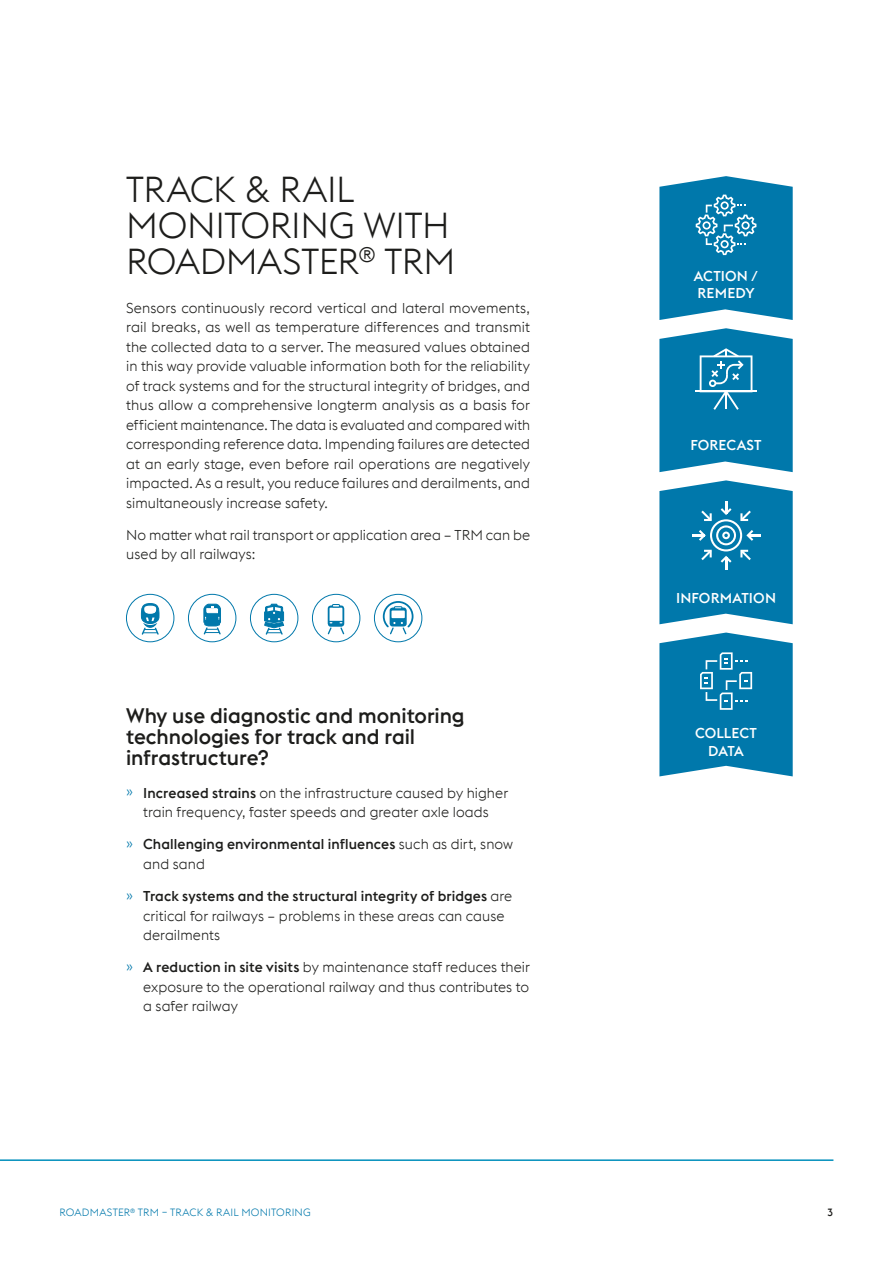
<style>
.page{position:relative;width:893px;height:1263px;background:#fff}
.page>*{position:absolute;margin:0;border:0;box-sizing:border-box;transform-origin:0 0}
.t1{font:300 36px/36px "voestalpine";letter-spacing:-.01em;color:#1d1d1b}
.t2{font:500 21px/21px "voestalpine";letter-spacing:-.005em;color:#1d1d1b}
.t3{font:300 14.25px/19.5px "voestalpine";letter-spacing:.005em;color:#1d1d1b}
.t4{font:500 14.25px/19.5px "voestalpine";letter-spacing:.01em;color:#1d1d1b}
.t5{font:500 14.25px/17.1px "voestalpine";letter-spacing:.01em;color:#fff}
.t6{font:300 10.5px "voestalpine";letter-spacing:.02em;color:#0078ab}
.t7{font:500 10.5px "voestalpine";color:#1d1d1b}
.s1{color:#0078ab}
.s2{font-weight:500}
.s3{font-weight:300;color:#0078ab}
.s4{font-weight:300}
</style>
<div class="page">
<svg style="left:659px;top:176px;width:134px;height:144px;background:#1e88b5"></svg>
<svg style="left:659px;top:480px;width:134px;height:144px;background:#1f88b5"></svg>
<svg style="left:659px;top:328px;width:134px;height:144px;background:#1e88b4"></svg>
<svg style="left:659px;top:632px;width:134px;height:144px;background:#1b86b4"></svg>
<div style="left:126px;top:594px;width:48px;height:48px;border:1px solid #0078ab;border-radius:50%"></div>
<svg style="left:141px;top:603px;width:19px;height:32px"></svg>
<div style="left:188px;top:594px;width:48px;height:48px;border:1px solid #0078ab;border-radius:50%"></div>
<svg style="left:203px;top:604px;width:18px;height:31px"></svg>
<div style="left:250px;top:594px;width:48px;height:48px;border:1px solid #0078ab;border-radius:50%"></div>
<svg style="left:264px;top:604px;width:20px;height:31px"></svg>
<div style="left:312px;top:594px;width:48px;height:48px;border:1px solid #0078ab;border-radius:50%"></div>
<svg style="left:327px;top:604px;width:18px;height:31px"></svg>
<svg style="left:374px;top:594px;width:48px;height:48px"></svg>
<div style="left:374px;top:594px;width:48px;height:48px;border:1px solid #0078ab;border-radius:50%"></div>
<svg style="left:382px;top:600px;width:32px;height:35px"></svg>
<hr style="left:0;top:1159px;width:833px;height:2px;background:#008fbc">
<h1 class="t1" style="left:126px;top:171px;width:331px">TRACK &amp; RAIL<br>MONITORING WITH<br>ROADMASTER<sup>®</sup> TRM</h1>
<p class="t3" style="left:126px;top:298px;width:405px;text-align:justify">Sensors continuously record vertical and lateral movements, rail breaks, as well as temperature differences and transmit the collected data to a server. The measured values obtained in this way provide valuable information both for the reliability of track systems and for the structural integrity of bridges, and thus allow a comprehensive longterm analysis as a basis for efficient maintenance. The data is evaluated and compared with corresponding reference data. Impending failures are detected at an early stage, even before rail operations are negatively impacted. As a result, you reduce failures and derailments, and simultaneously increase safety.</p>
<p class="t3" style="left:126px;top:525px;width:405px">No matter what rail transport or application area – TRM can be used by all railways:</p>
<h2 class="t2" style="left:126px;top:705px;width:340px">Why use diagnostic and monitoring technologies for track and rail infrastructure?</h2>
<p class="t3" style="left:126px;top:783px;width:384px;text-align:center"><span class="s1">»</span> <span class="s2">Increased strains</span> on the infrastructure caused by higher train frequency, faster speeds and greater axle loads</p>
<p class="t4" style="left:143px;top:834px;width:371px;text-indent:-17px"><span class="s3">»</span> Challenging environmental influences <span class="s4">such as dirt, snow and sand</span></p>
<p class="t3" style="left:143px;top:886px;width:370px;text-indent:-17px"><span class="s1">»</span> <span class="s2">Track systems and the structural integrity of bridges</span> are critical for railways – problems in these areas can cause derailments</p>
<p class="t3" style="left:143px;top:957px;width:388px;text-align:justify;text-indent:-17px"><span class="s1">»</span> <span class="s2">A reduction in site visits</span> by maintenance staff reduces their exposure to the operational railway and thus contributes to a safer railway</p>
<p class="t5" style="left:694px;top:268px;width:66px">ACTION /<br>REMEDY</p>
<p class="t5" style="left:690px;top:437px;width:73px">FORECAST</p>
<p class="t5" style="left:676px;top:590px;width:101px">INFORMATION</p>
<p class="t5" style="left:695px;top:725px;width:63px;text-align:center">COLLECT<br>DATA</p>
<p class="t6" style="left:60px;top:1206px;width:253px">ROADMASTER<sup>®</sup> TRM – TRACK &amp; RAIL MONITORING</p>
<p class="t7" style="left:827px;top:1206px;width:8px">3</p>
</div>
